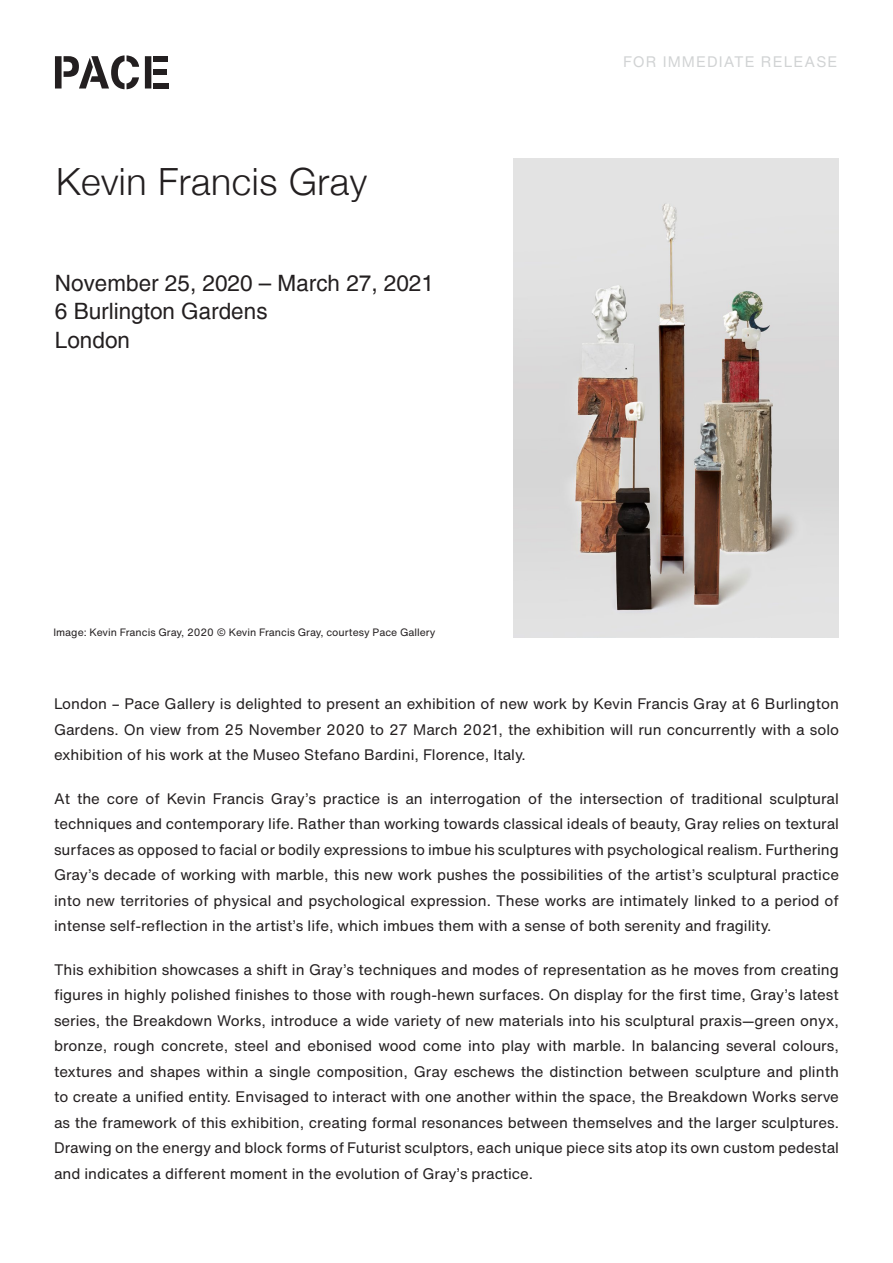
<style>
.page{position:relative;width:893px;height:1263px;background:#fff}
.page>*{position:absolute;margin:0;border:0;box-sizing:border-box;transform-origin:0 0}
.t1{font:300 37.5px "Helvetica Neue";letter-spacing:.015em;color:#231f20}
.t2{font:22.5px/28.5px "Helvetica";color:#231f20}
.t3{font:15px/25.5px "Helvetica Now Text";color:#231f20;text-align:justify}
.t4{font:15px "Helvetica Now Text";letter-spacing:.07em;color:#d1d3d4}
.t5{font:10.5px "Helvetica Now Text";color:#231f20}
</style>
<div class="page">
<svg style="left:145px;top:56px;width:6px;height:33px"></svg>
<div style="left:153px;top:83px;width:16px;height:6px;background:#231f20"></div>
<div style="left:153px;top:56px;width:15px;height:6px;background:#231f20"></div>
<div style="left:153px;top:69px;width:14px;height:5px;background:#231f20"></div>
<svg style="left:55px;top:55px;width:84px;height:34px"></svg>
<img style="left:513px;top:159px;width:325px;height:478px">
<h1 class="t1" style="left:56px;top:159px;width:313px">Kevin Francis Gray</h1>
<h2 class="t2" style="left:55px;top:269px;width:380px">November 25, 2020 – March 27, 2021<br>6 Burlington Gardens<br>London</h2>
<p class="t5" style="left:53px;top:624px;width:384px">Image: Kevin Francis Gray, 2020 © Kevin Francis Gray, courtesy Pace Gallery</p>
<p class="t4" style="left:623px;top:50px;width:216px">FOR IMMEDIATE RELEASE</p>
<p class="t3" style="left:54px;top:691px;width:786px">London – Pace Gallery is delighted to present an exhibition of new work by Kevin Francis Gray at 6 Burlington Gardens. On view from 25 November 2020 to 27 March 2021, the exhibition will run concurrently with a solo exhibition of his work at the Museo Stefano Bardini, Florence, Italy.</p>
<p class="t3" style="left:54px;top:785px;width:787px">At the core of Kevin Francis Gray’s practice is an interrogation of the intersection of traditional sculptural techniques and contemporary life. Rather than working towards classical ideals of beauty, Gray relies on textural surfaces as opposed to facial or bodily expressions to imbue his sculptures with psychological realism. Furthering Gray’s decade of working with marble, this new work pushes the possibilities of the artist’s sculptural practice into new territories of physical and psychological expression. These works are intimately linked to a period of intense self-reflection in the artist’s life, which imbues them with a sense of both serenity and fragility.</p>
<p class="t3" style="left:54px;top:956px;width:787px">This exhibition showcases a shift in Gray’s techniques and modes of representation as he moves from creating figures in highly polished finishes to those with rough-hewn surfaces. On display for the first time, Gray’s latest series, the Breakdown Works, introduce a wide variety of new materials into his sculptural praxis—green onyx, bronze, rough concrete, steel and ebonised wood come into play with marble. In balancing several colours, textures and shapes within a single composition, Gray eschews the distinction between sculpture and plinth to create a unified entity. Envisaged to interact with one another within the space, the Breakdown Works serve as the framework of this exhibition, creating formal resonances between themselves and the larger sculptures.<br>Drawing on the energy and block forms of Futurist sculptors, each unique piece sits atop its own custom pedestal and indicates a different moment in the evolution of Gray’s practice.</p>
</div>
